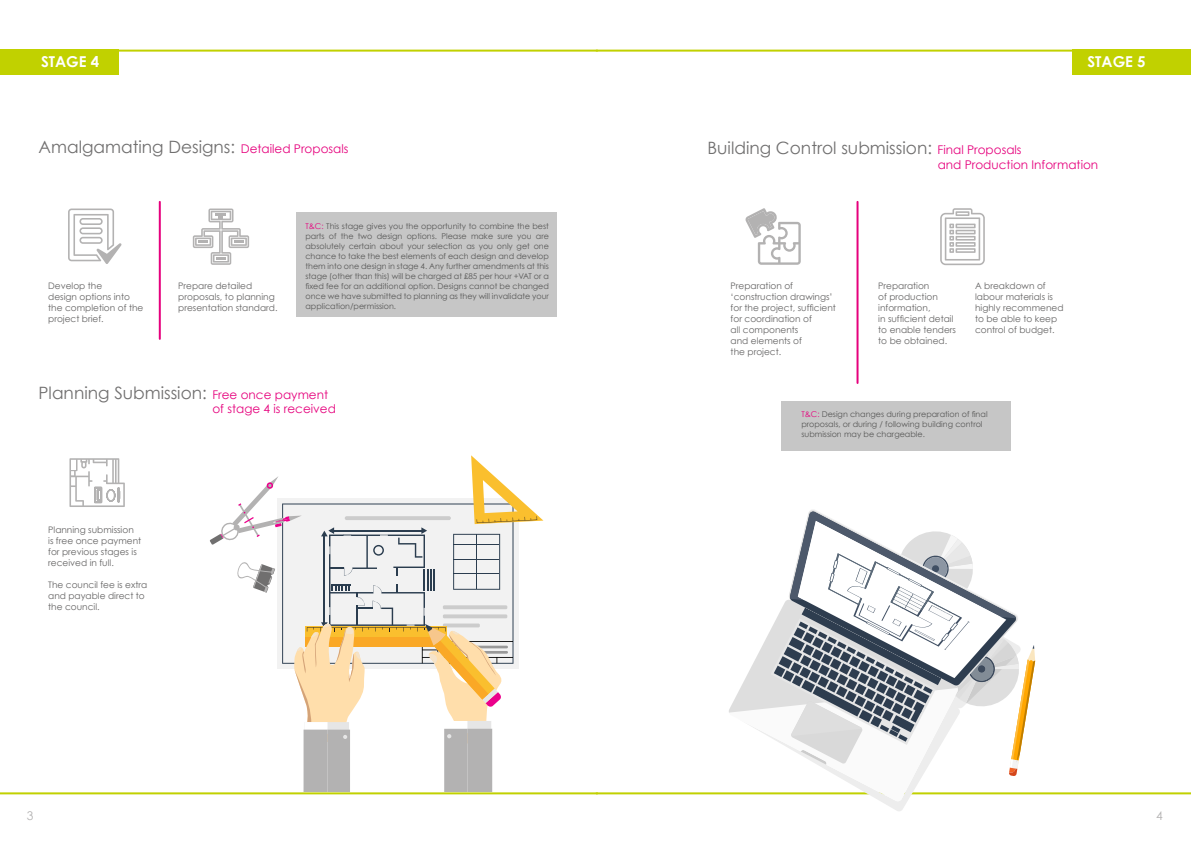
<style>
.page{position:relative;width:1191px;height:842px;background:#fff}
.page>*{position:absolute;margin:0;border:0;box-sizing:border-box;transform-origin:0 0}
.t1{font:17px "Century Gothic";color:#706f6f}
.t2{font:700 15px "Century Gothic";color:#fff}
.t3{font:12px "Century Gothic";color:#e6007d}
.t4{font:12px "Century Gothic";color:#b3b2b2}
.t5{font:9px/11px "Century Gothic";color:#646363}
.t6{font:8px/10px "Century Gothic";color:#575756;text-align:justify}
.s1{font-size:12px;color:#e6007d}
.s2{color:#e6007d}
</style>
<div class="page">
<svg style="left:210px;top:455px;width:333px;height:340px"></svg>
<div style="left:248px;top:792px;width:252px;height:34px;background:#fff"></div>
<hr style="left:159px;top:202px;width:2px;height:137px;background:#e6007d">
<hr style="left:856px;top:202px;width:2px;height:181px;background:#e6007d">
<div style="left:0;top:50px;width:118px;height:25px;background:#c1d100"></div>
<div style="left:1072px;top:50px;width:119px;height:25px;background:#c1d100"></div>
<svg style="left:193px;top:209px;width:56px;height:56px"></svg>
<div style="left:296px;top:212px;width:261px;height:105px;background:#c6c6c6"></div>
<div style="left:781px;top:401px;width:230px;height:50px;background:#c6c6c6"></div>
<svg style="left:68px;top:209px;width:54px;height:55px"></svg>
<svg style="left:69px;top:458px;width:56px;height:49px"></svg>
<div style="left:71px;top:460px;width:5px;height:10px;background:#fff"></div>
<div style="left:108px;top:491px;width:6px;height:9px;background:#fff;border-radius:50%"></div>
<hr style="left:0;top:50px;width:597px;height:2px;background:#c1d100">
<hr style="left:596px;top:50px;width:595px;height:2px;background:#c1d100">
<hr style="left:0;top:792px;width:597px;height:2px;background:#c1d100">
<hr style="left:596px;top:792px;width:595px;height:2px;background:#c1d100">
<svg style="left:745px;top:208px;width:55px;height:57px"></svg>
<svg style="left:940px;top:208px;width:44px;height:57px"></svg>
<svg style="left:883px;top:792px;width:138px;height:19px"></svg>
<svg style="left:728px;top:776px;width:230px;height:26px"></svg>
<svg style="left:729px;top:511px;width:306px;height:265px"></svg>
<h2 class="t2" style="left:41px;top:52px;width:60px">STAGE 4</h2>
<h2 class="t2" style="left:1087px;top:52px;width:60px">STAGE 5</h2>
<h1 class="t1" style="left:39px;top:136px;width:311px">Amalgamating Designs: <span class="s1">Detailed Proposals</span></h1>
<h1 class="t1" style="left:707px;top:138px;width:315px">Building Control submission: <span class="s1">Final Proposals</span></h1>
<h3 class="t3" style="left:937px;top:157px;width:162px">and Production Information</h3>
<p class="t6" style="left:305px;top:221px;width:245px"><span class="s2">T&amp;C:</span> This stage gives you the opportunity to combine the best parts of the two design options. Please make sure you are absolutely certain about your selection as you only get one chance to take the best elements of each design and develop them into one design in stage 4. Any further amendments at this stage (other than this) will be charged at £85 per hour +VAT or a fixed fee for an additional option. Designs cannot be changed once we have submitted to planning as they will invalidate your application/permission.</p>
<p class="t5" style="left:48px;top:280px;width:97px">Develop the<br>design options into the completion of the project brief.</p>
<p class="t5" style="left:178px;top:280px;width:101px">Prepare detailed proposals, to planning presentation standard.</p>
<p class="t5" style="left:730px;top:280px;width:107px">Preparation of ‘construction drawings’ for the project, sufficient for coordination of<br>all components<br>and elements of<br>the project.</p>
<p class="t5" style="left:878px;top:280px;width:79px">Preparation<br>of production information,<br>in sufficient detail to enable tenders to be obtained.</p>
<p class="t5" style="left:975px;top:280px;width:90px">A breakdown of labour materials is highly recommened to be able to keep control of budget.</p>
<h1 class="t1" style="left:39px;top:382px;width:291px">Planning Submission: <span class="s1">Free once payment</span></h1>
<h3 class="t3" style="left:212px;top:402px;width:125px">of stage 4 is received</h3>
<p class="t5" style="left:48px;top:524px;width:94px">Planning submission is free once payment for previous stages is received in full.</p>
<p class="t5" style="left:48px;top:579px;width:101px">The council fee is extra and payable direct to the council.</p>
<p class="t6" style="left:801px;top:409px;width:188px;text-align:left"><span class="s2">T&amp;C:</span> Design changes during preparation of final proposals, or during / following building control submission may be chargeable.</p>
<h3 class="t4" style="left:27px;top:808px;width:8px">3</h3>
<h3 class="t4" style="left:1156px;top:808px;width:8px">4</h3>
</div>
